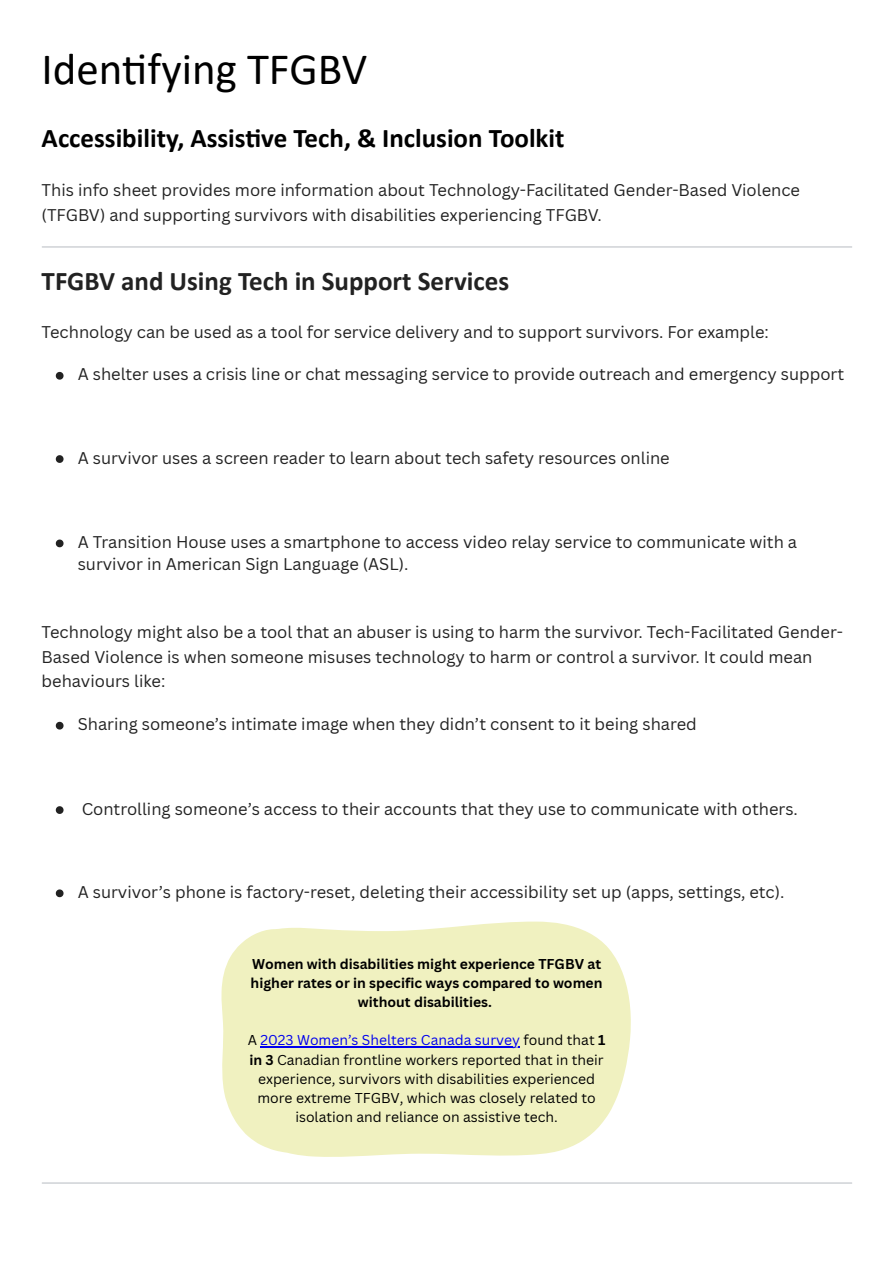
<style>
.page{position:relative;width:894px;height:1263px;background:#fff}
.page>*{position:absolute;margin:0;border:0;box-sizing:border-box;transform-origin:0 0}
.t1{font:45px "Calibri";color:#000}
.t2{font:700 27px "Calibri";color:#000}
.t3{font:700 27px "Calibri";color:#222}
.t4{font:16.5px/24.8px "Canva Sans";color:#222}
.t5{font:13.95px/19.2px "Canva Sans";color:#000;text-align:center}
.t6{font:700 13.95px/19.2px "Canva Sans";color:#000;text-align:center}
.s1{color:#00e}
.s2{font-weight:700}
</style>
<div class="page">
<hr style="left:42px;top:246px;width:809px;height:2px;background:#bfc3c8">
<svg style="left:56px;top:372px;width:7px;height:8px"></svg>
<svg style="left:56px;top:455px;width:7px;height:8px"></svg>
<svg style="left:56px;top:540px;width:7px;height:7px"></svg>
<svg style="left:56px;top:722px;width:7px;height:7px"></svg>
<svg style="left:56px;top:806px;width:7px;height:8px"></svg>
<svg style="left:56px;top:889px;width:7px;height:8px"></svg>
<svg style="left:221px;top:921px;width:410px;height:236px;background:#f0f1c6"></svg>
<hr style="left:260px;top:1046px;width:260px;height:1px;background:#00e">
<hr style="left:42px;top:1182px;width:809px;height:2px;background:#bfc3c8">
<h1 class="t1" style="left:42px;top:51px;width:327px">Identifying TFGBV</h1>
<p class="t2" style="left:42px;top:127px;width:524px">Accessibility, Assistive Tech, &amp; Inclusion Toolkit</p>
<p class="t4" style="left:42px;top:177px;width:759px">This info sheet provides more information about Technology-Facilitated Gender-Based Violence (TFGBV) and supporting survivors with disabilities experiencing TFGBV.</p>
<p class="t3" style="left:42px;top:270px;width:469px">TFGBV and Using Tech in Support Services</p>
<p class="t4" style="left:42px;top:319px;width:728px">Technology can be used as a tool for service delivery and to support survivors. For example:</p>
<p class="t4" style="left:78px;top:361px;width:767px">A shelter uses a crisis line or chat messaging service to provide outreach and emergency support</p>
<p class="t4" style="left:78px;top:445px;width:593px">A survivor uses a screen reader to learn about tech safety resources online</p>
<p class="t4" style="left:78px;top:530px;width:720px;line-height:22.5px">A Transition House uses a smartphone to access video relay service to communicate with a survivor in American Sign Language (ASL).</p>
<p class="t4" style="left:42px;top:619px;width:802px">Technology might also be a tool that an abuser is using to harm the survivor. Tech-Facilitated Gender-<br>Based Violence is when someone misuses technology to harm or control a survivor. It could mean behaviours like:</p>
<p class="t4" style="left:78px;top:711px;width:620px">Sharing someone’s intimate image when they didn’t consent to it being shared</p>
<p class="t4" style="left:82px;top:796px;width:717px">Controlling someone’s access to their accounts that they use to communicate with others.</p>
<p class="t4" style="left:78px;top:879px;width:708px">A survivor’s phone is factory-reset, deleting their accessibility set up (apps, settings, etc).</p>
<p class="t6" style="left:250px;top:954px;width:353px">Women with disabilities might experience TFGBV at higher rates or in specific ways compared to women without disabilities.</p>
<p class="t5" style="left:248px;top:1030px;width:359px">A <span class="s1">2023 Women’s Shelters Canada survey</span> found that <span class="s2">1 in 3</span> Canadian frontline workers reported that in their experience, survivors with disabilities experienced more extreme TFGBV, which was closely related to isolation and reliance on assistive tech.</p>
</div>
